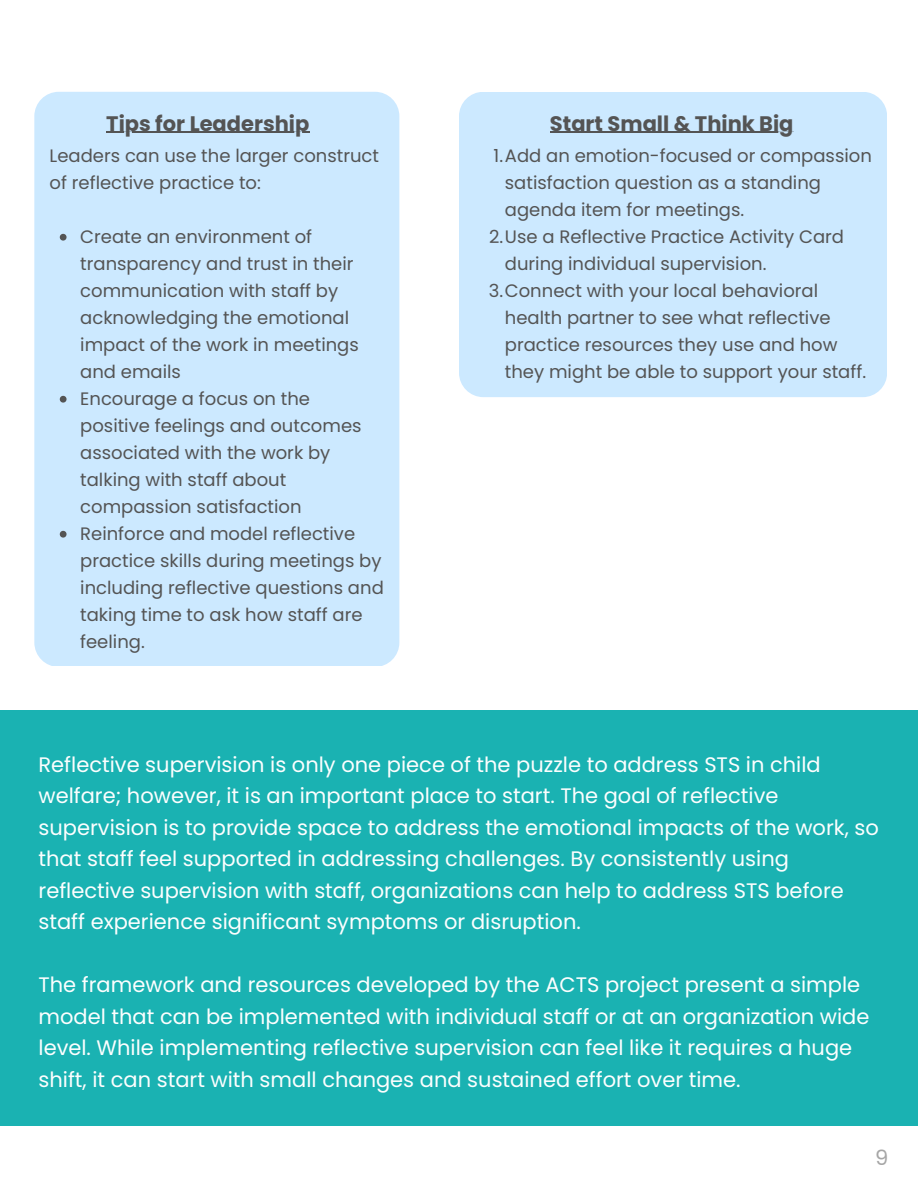
<style>
.page{position:relative;width:918px;height:1188px;background:#fff}
.page>*{position:absolute;margin:0;border:0;box-sizing:border-box;transform-origin:0 0}
.t1{font:21px/31.5px "Poppins";color:#fcfefe}
.t2{font:700 21px "Poppins";color:#545454}
.t3{font:21px "Poppins";color:#a6a6a6}
.t4{font:18px/27px "Poppins";color:#545454}
</style>
<div class="page">
<div style="left:459px;top:92px;width:428px;height:305px;background:#cce9ff"></div>
<hr style="left:550px;top:132px;width:244px;height:1px;background:#545454">
<div style="left:34px;top:92px;width:365px;height:574px;background:#cce9ff"></div>
<hr style="left:106px;top:132px;width:203px;height:1px;background:#545454">
<svg style="left:60px;top:234px;width:7px;height:7px"></svg>
<svg style="left:60px;top:396px;width:7px;height:7px"></svg>
<svg style="left:60px;top:531px;width:7px;height:7px"></svg>
<div style="left:0;top:710px;width:918px;height:415px;background:#1ab2b2"></div>
<p class="t2" style="left:106px;top:109px;width:205px">Tips for Leadership</p>
<p class="t4" style="left:50px;top:142px;width:331px">Leaders can use the larger construct of reflective practice to:</p>
<p class="t4" style="left:80px;top:223px;width:305px">Create an environment of transparency and trust in their communication with staff by acknowledging the emotional impact of the work in meetings and emails<br>Encourage a focus on the positive feelings and outcomes associated with the work by talking with staff about compassion satisfaction<br>Reinforce and model reflective practice skills during meetings by including reflective questions and taking time to ask how staff are feeling.</p>
<p class="t2" style="left:550px;top:109px;width:245px">Start Small &amp; Think Big</p>
<p class="t4" style="left:494px;top:142px;width:380px">1.Add an emotion-focused or compassion</p>
<p class="t4" style="left:505px;top:169px;width:318px">satisfaction question as a standing</p>
<p class="t4" style="left:505px;top:196px;width:241px">agenda item for meetings.</p>
<p class="t4" style="left:489px;top:223px;width:357px">2.Use a Reflective Practice Activity Card</p>
<p class="t4" style="left:505px;top:250px;width:263px">during individual supervision.</p>
<p class="t4" style="left:489px;top:277px;width:331px">3.Connect with your local behavioral</p>
<p class="t4" style="left:505px;top:304px;width:327px">health partner to see what reflective</p>
<p class="t4" style="left:505px;top:331px;width:334px">practice resources they use and how</p>
<p class="t4" style="left:505px;top:358px;width:363px">they might be able to support your staff.</p>
<p class="t1" style="left:39px;top:749px;width:842px">Reflective supervision is only one piece of the puzzle to address STS in child welfare; however, it is an important place to start. The goal of reflective supervision is to provide space to address the emotional impacts of the work, so that staff feel supported in addressing challenges. By consistently using reflective supervision with staff, organizations can help to address STS before staff experience significant symptoms or disruption.</p>
<p class="t1" style="left:39px;top:969px;width:832px">The framework and resources developed by the ACTS project present a simple model that can be implemented with individual staff or at an organization wide level. While implementing reflective supervision can feel like it requires a huge shift, it can start with small changes and sustained effort over time.</p>
<p class="t3" style="left:875px;top:1143px;width:15px">9</p>
</div>
